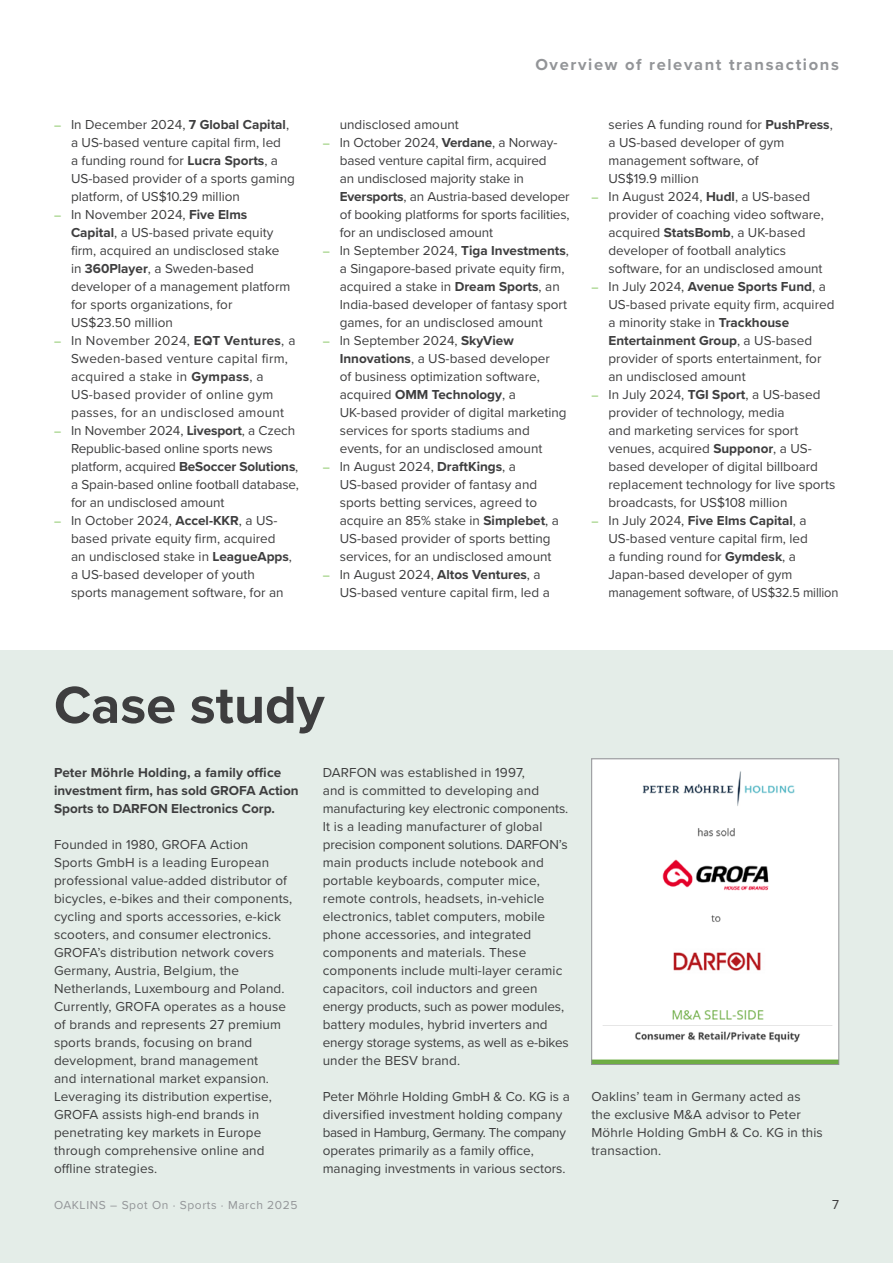
<style>
.page{position:relative;width:893px;height:1263px;background:#fff}
.page>*{position:absolute;margin:0;border:0;box-sizing:border-box;transform-origin:0 0}
._03_headline_level_1{font:700 54px "Proxima Nova";color:#3e3e3f}
._03_headline_level_1-2{font:700 16.5px "Proxima Nova";letter-spacing:.1em;color:#939598}
._01_bodycopy{font:13.5px/18px "Proxima Nova";color:#3e3e3f}
._01_bodycopy-2{font:13.5px/18px "Proxima Nova";letter-spacing:.02em;color:#3e3e3f}
._05_headline_level_3{font:700 13.5px/18px "Proxima Nova";color:#3e3e3f}
.t1{font:12px "Proxima Nova";letter-spacing:.05em;color:#939598}
.s1{font-size:12px;color:#77be4e}
.s2{font-weight:700}
</style>
<div class="page">
<div style="left:0;top:651px;width:893px;height:612px;background:#e4ede8"></div>
<img style="left:593px;top:761px;width:244px;height:302px">
<div style="left:591px;top:759px;width:248px;height:306px;border:1px solid #939598"></div>
<p class="_01_bodycopy" style="left:71px;top:114px;width:225px;text-indent:-17px"><span class="s1">―</span> In December 2024, <span class="s2">7 Global Capital</span>, a US-based venture capital firm, led<br>a funding round for <span class="s2">Lucra Sports</span>, a US-based provider of a sports gaming platform, of US$10.29 million</p>
<p class="_01_bodycopy" style="left:71px;top:204px;width:221px;text-indent:-17px"><span class="s1">―</span> In November 2024, <span class="s2">Five Elms<br>Capital</span>, a US-based private equity firm, acquired an undisclosed stake in <span class="s2">360Player</span>, a Sweden-based developer of a management platform for sports organizations, for<br>US$23.50 million</p>
<p class="_01_bodycopy-2" style="left:71px;top:330px;width:226px;text-indent:-17px"><span class="s1">―</span> In November 2024, <span class="s2">EQT Ventures</span>, a Sweden-based venture capital firm, acquired a stake in <span class="s2">Gympass</span>, a US-based provider of online gym passes, for an undisclosed amount</p>
<p class="_01_bodycopy" style="left:71px;top:420px;width:229px;text-indent:-17px"><span class="s1">―</span> In November 2024, <span class="s2">Livesport</span>, a Czech Republic-based online sports news platform, acquired <span class="s2">BeSoccer Solutions</span>, a Spain-based online football database, for an undisclosed amount</p>
<p class="_01_bodycopy" style="left:71px;top:510px;width:223px;text-indent:-17px"><span class="s1">―</span> In October 2024, <span class="s2">Accel-KKR</span>, a US&shy;based private equity firm, acquired an undisclosed stake in <span class="s2">LeagueApps</span>, a US-based developer of youth sports management software, for an</p>
<p class="_03_headline_level_1-2" style="left:535px;top:52px;width:305px">Overview of relevant transactions</p>
<p class="_01_bodycopy" style="left:340px;top:114px;width:121px">undisclosed amount</p>
<p class="_01_bodycopy" style="left:340px;top:132px;width:231px;text-indent:-17px"><span class="s1">―</span> In October 2024, <span class="s2">Verdane</span>, a Norway&shy;based venture capital firm, acquired<br>an undisclosed majority stake in <span class="s2">Eversports</span>, an Austria-based developer of booking platforms for sports facilities, for an undisclosed amount</p>
<p class="_01_bodycopy" style="left:340px;top:240px;width:231px;text-indent:-17px"><span class="s1">―</span> In September 2024, <span class="s2">Tiga Investments</span>, a Singapore-based private equity firm, acquired a stake in <span class="s2">Dream Sports</span>, an India-based developer of fantasy sport games, for an undisclosed amount</p>
<p class="_01_bodycopy" style="left:340px;top:330px;width:228px;text-indent:-17px"><span class="s1">―</span> In September 2024, <span class="s2">SkyView Innovations</span>, a US-based developer<br>of business optimization software, acquired <span class="s2">OMM Technology</span>, a UK-based provider of digital marketing services for sports stadiums and events, for an undisclosed amount</p>
<p class="_01_bodycopy" style="left:340px;top:456px;width:221px;text-indent:-17px"><span class="s1">―</span> In August 2024, <span class="s2">DraftKings</span>, a US-based provider of fantasy and sports betting services, agreed to acquire an 85% stake in <span class="s2">Simplebet</span>, a US-based provider of sports betting services, for an undisclosed amount</p>
<p class="_01_bodycopy" style="left:340px;top:564px;width:212px;text-indent:-17px"><span class="s1">―</span> In August 2024, <span class="s2">Altos Ventures</span>, a<br>US-based venture capital firm, led a</p>
<p class="_01_bodycopy" style="left:608px;top:114px;width:226px">series A funding round for <span class="s2">PushPress</span>, a US-based developer of gym management software, of<br>US$19.9 million</p>
<p class="_01_bodycopy" style="left:608px;top:186px;width:217px;text-indent:-17px"><span class="s1">―</span> In August 2024, <span class="s2">Hudl</span>, a US-based provider of coaching video software, acquired <span class="s2">StatsBomb</span>, a UK-based developer of football analytics software, for an undisclosed amount</p>
<p class="_01_bodycopy" style="left:608px;top:276px;width:227px;text-indent:-17px"><span class="s1">―</span> In July 2024, <span class="s2">Avenue Sports Fund</span>, a US-based private equity firm, acquired a minority stake in <span class="s2">Trackhouse Entertainment Group</span>, a US-based provider of sports entertainment, for an undisclosed amount</p>
<p class="_01_bodycopy" style="left:608px;top:384px;width:228px;text-indent:-17px"><span class="s1">―</span> In July 2024, <span class="s2">TGI Sport</span>, a US-based provider of technology, media<br>and marketing services for sport venues, acquired <span class="s2">Supponor</span>, a US&shy;based developer of digital billboard replacement technology for live sports broadcasts, for US$108 million</p>
<p class="_01_bodycopy" style="left:608px;top:510px;width:232px;text-indent:-17px"><span class="s1">―</span> In July 2024, <span class="s2">Five Elms Capital</span>, a US-based venture capital firm, led<br>a funding round for <span class="s2">Gymdesk</span>, a Japan-based developer of gym management software, of US$32.5 million</p>
<p class="_03_headline_level_1" style="left:54px;top:665px;width:272px">Case study</p>
<p class="_05_headline_level_3" style="left:54px;top:763px;width:246px">Peter Möhrle Holding, a family office investment firm, has sold GROFA Action<br>Sports to DARFON Electronics Corp.</p>
<p class="_01_bodycopy" style="left:54px;top:834px;width:240px">Founded in 1980, GROFA Action<br>Sports GmbH is a leading European professional value-added distributor of bicycles, e-bikes and their components, cycling and sports accessories, e-kick scooters, and consumer electronics.<br>GROFA’s distribution network covers Germany, Austria, Belgium, the Netherlands, Luxembourg and Poland.<br>Currently, GROFA operates as a house of brands and represents 27 premium sports brands, focusing on brand development, brand management<br>and international market expansion.<br>Leveraging its distribution expertise, GROFA assists high-end brands in penetrating key markets in Europe through comprehensive online and offline strategies.</p>
<p class="_01_bodycopy" style="left:323px;top:762px;width:248px">DARFON was established in 1997,<br>and is committed to developing and manufacturing key electronic components.<br>It is a leading manufacturer of global precision component solutions. DARFON’s main products include notebook and portable keyboards, computer mice, remote controls, headsets, in-vehicle electronics, tablet computers, mobile phone accessories, and integrated components and materials. These components include multi-layer ceramic capacitors, coil inductors and green energy products, such as power modules, battery modules, hybrid inverters and energy storage systems, as well as e-bikes under the BESV brand.</p>
<p class="_01_bodycopy" style="left:323px;top:1086px;width:249px">Peter Möhrle Holding GmbH &amp; Co. KG is a diversified investment holding company based in Hamburg, Germany. The company operates primarily as a family office, managing investments in various sectors.</p>
<p class="_01_bodycopy" style="left:591px;top:1086px;width:233px">Oaklins’ team in Germany acted as the exclusive M&amp;A advisor to Peter<br>Möhrle Holding GmbH &amp; Co. KG in this transaction.</p>
<p class="t1" style="left:54px;top:1196px;width:245px">OAKLINS – Spot On · Sports · March 2025</p>
<p class="_01_bodycopy" style="left:832px;top:1194px;width:8px">7</p>
</div>
